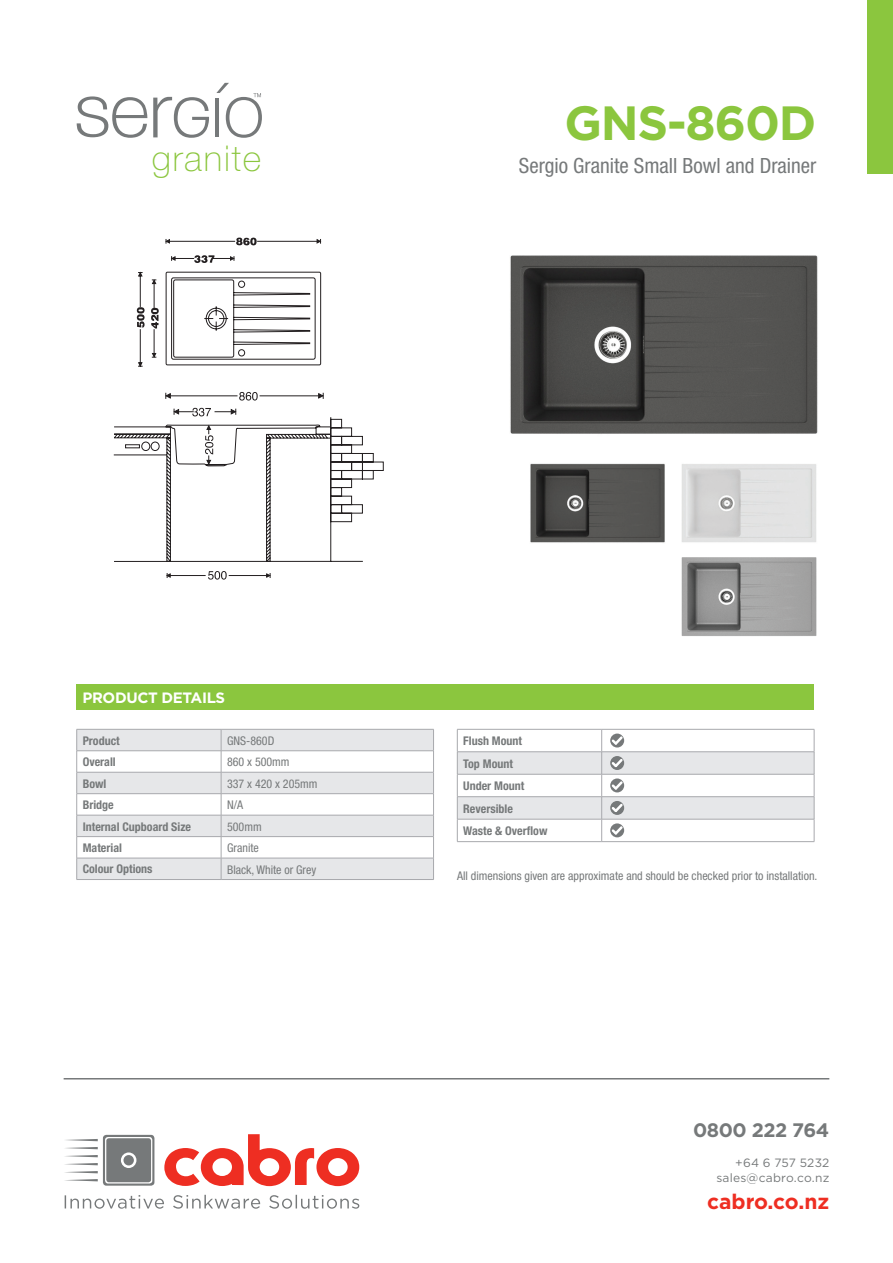
<style>
.page{position:relative;width:893px;height:1263px;background:#fff}
.page>*{position:absolute;margin:0;border:0;box-sizing:border-box;transform-origin:0 0}
.t1{font:700 48px "Gotham";letter-spacing:-.025em;color:#8bc63e}
.t2{font:100 35.55px "Helvetica Neue";letter-spacing:.05em;color:#8bc63e}
.t3{font:condensed 21px "Helvetica Neue";color:#76797a}
.t4{font:700 21px "Gotham";color:#ee2e22}
.t5{font:700 19.5px "Gotham";letter-spacing:-.02em;color:#76797a}
.t6{font:700 15px "Gotham";letter-spacing:-.025em;color:#fff}
.t7{font:condensed 12px "Helvetica Neue";color:#76797a}
.t8{font:700 condensed 12px/22.5px "Helvetica Neue";color:#76797a}
.t9{font:12px/15px "Gotham";letter-spacing:.015em;color:#76797a;text-align:right}
</style>
<div class="page">
<div style="left:77px;top:685px;width:737px;height:25px;background:#8bc63e"></div>
<div style="left:867px;top:0;width:26px;height:173px;background:#8bc63e"></div>
<hr style="left:64px;top:1078px;width:765px;height:1px;background:#76797a">
<svg style="left:164px;top:1134px;width:195px;height:52px"></svg>
<svg style="left:65px;top:1135px;width:89px;height:51px"></svg>
<svg style="left:65px;top:1195px;width:294px;height:14px"></svg>
<img style="left:510px;top:255px;width:308px;height:173px">
<img style="left:510px;top:428px;width:117px;height:115px">
<img style="left:627px;top:428px;width:191px;height:94px">
<img style="left:627px;top:522px;width:190px;height:114px">
<svg style="left:77px;top:730px;width:356px;height:149px;fill:#e6e7e9"></svg>
<hr style="left:77px;top:729px;width:144px;height:1px;background:#a8a9ad">
<hr style="left:77px;top:750px;width:144px;height:1px;background:#a8a9ad">
<hr style="left:77px;top:772px;width:144px;height:1px;background:#a8a9ad">
<hr style="left:221px;top:729px;width:213px;height:1px;background:#a8a9ad">
<hr style="left:221px;top:750px;width:213px;height:1px;background:#a8a9ad">
<hr style="left:221px;top:772px;width:213px;height:1px;background:#a8a9ad">
<hr style="left:77px;top:793px;width:144px;height:1px;background:#a8a9ad">
<hr style="left:221px;top:793px;width:213px;height:1px;background:#a8a9ad">
<hr style="left:77px;top:815px;width:144px;height:1px;background:#a8a9ad">
<hr style="left:221px;top:815px;width:213px;height:1px;background:#a8a9ad">
<svg style="left:76px;top:729px;width:1px;height:150px"></svg>
<hr style="left:77px;top:836px;width:144px;height:1px;background:#a8a9ad">
<hr style="left:221px;top:836px;width:213px;height:1px;background:#a8a9ad">
<svg style="left:221px;top:729px;width:1px;height:150px"></svg>
<svg style="left:433px;top:729px;width:1px;height:150px"></svg>
<hr style="left:77px;top:858px;width:144px;height:1px;background:#a8a9ad">
<hr style="left:221px;top:858px;width:213px;height:1px;background:#a8a9ad">
<hr style="left:77px;top:879px;width:144px;height:1px;background:#a8a9ad">
<hr style="left:221px;top:879px;width:213px;height:1px;background:#a8a9ad">
<hr style="left:215px;top:98px;width:4px;height:39px;background:#76797a">
<svg style="left:77px;top:96px;width:70px;height:42px"></svg>
<svg style="left:153px;top:97px;width:56px;height:41px"></svg>
<svg style="left:216px;top:83px;width:46px;height:55px"></svg>
<hr style="left:457px;top:841px;width:145px;height:1px;background:#a8a9ad">
<hr style="left:602px;top:841px;width:212px;height:1px;background:#a8a9ad">
<svg style="left:457px;top:729px;width:358px;height:112px"></svg>
<svg style="left:113px;top:239px;width:271px;height:340px"></svg>
<svg style="left:236px;top:238px;width:21px;height:7px"></svg>
<svg style="left:194px;top:255px;width:20px;height:8px"></svg>
<svg style="left:137px;top:273px;width:8px;height:93px"></svg>
<svg style="left:151px;top:308px;width:8px;height:20px"></svg>
<h2 class="t2" style="left:152px;top:138px;width:111px">granite</h2>
<h1 class="t1" style="left:564px;top:91px;width:254px">GNS-860D</h1>
<h3 class="t3" style="left:519px;top:154px;width:299px">Sergio Granite Small Bowl and Drainer</h3>
<p class="t6" style="left:83px;top:688px;width:144px">PRODUCT DETAILS</p>
<p class="t8" style="left:83px;top:729px;width:39px">Product</p>
<p class="t7" style="left:227px;top:733px;width:49px">GNS-860D</p>
<p class="t8" style="left:83px;top:750px;width:35px">Overall</p>
<p class="t7" style="left:227px;top:755px;width:64px">860 x 500mm</p>
<p class="t8" style="left:83px;top:772px;width:25px">Bowl</p>
<p class="t7" style="left:227px;top:776px;width:92px">337 x 420 x 205mm</p>
<p class="t8" style="left:83px;top:793px;width:33px">Bridge</p>
<p class="t7" style="left:227px;top:798px;width:18px">N/A</p>
<p class="t8" style="left:83px;top:815px;width:110px">Internal Cupboard Size</p>
<p class="t7" style="left:227px;top:819px;width:36px">500mm</p>
<p class="t8" style="left:83px;top:836px;width:41px">Material</p>
<p class="t7" style="left:227px;top:841px;width:33px">Granite</p>
<p class="t8" style="left:83px;top:858px;width:71px">Colour Options</p>
<p class="t7" style="left:227px;top:862px;width:91px">Black, White or Grey</p>
<p class="t8" style="left:463px;top:729px;width:86px">Flush Mount<br>Top Mount<br>Under Mount<br>Reversible<br>Waste &amp; Overflow</p>
<p class="t7" style="left:457px;top:868px;width:362px">All dimensions given are approximate and should be checked prior to installation.</p>
<h3 class="t5" style="left:693px;top:1117px;width:138px">0800 222 764</h3>
<p class="t9" style="left:716px;top:1155px;width:114px">+64 6 757 5232 sales@cabro.co.nz</p>
<h3 class="t4" style="left:707px;top:1187px;width:124px">cabro.co.nz</h3>
</div>
